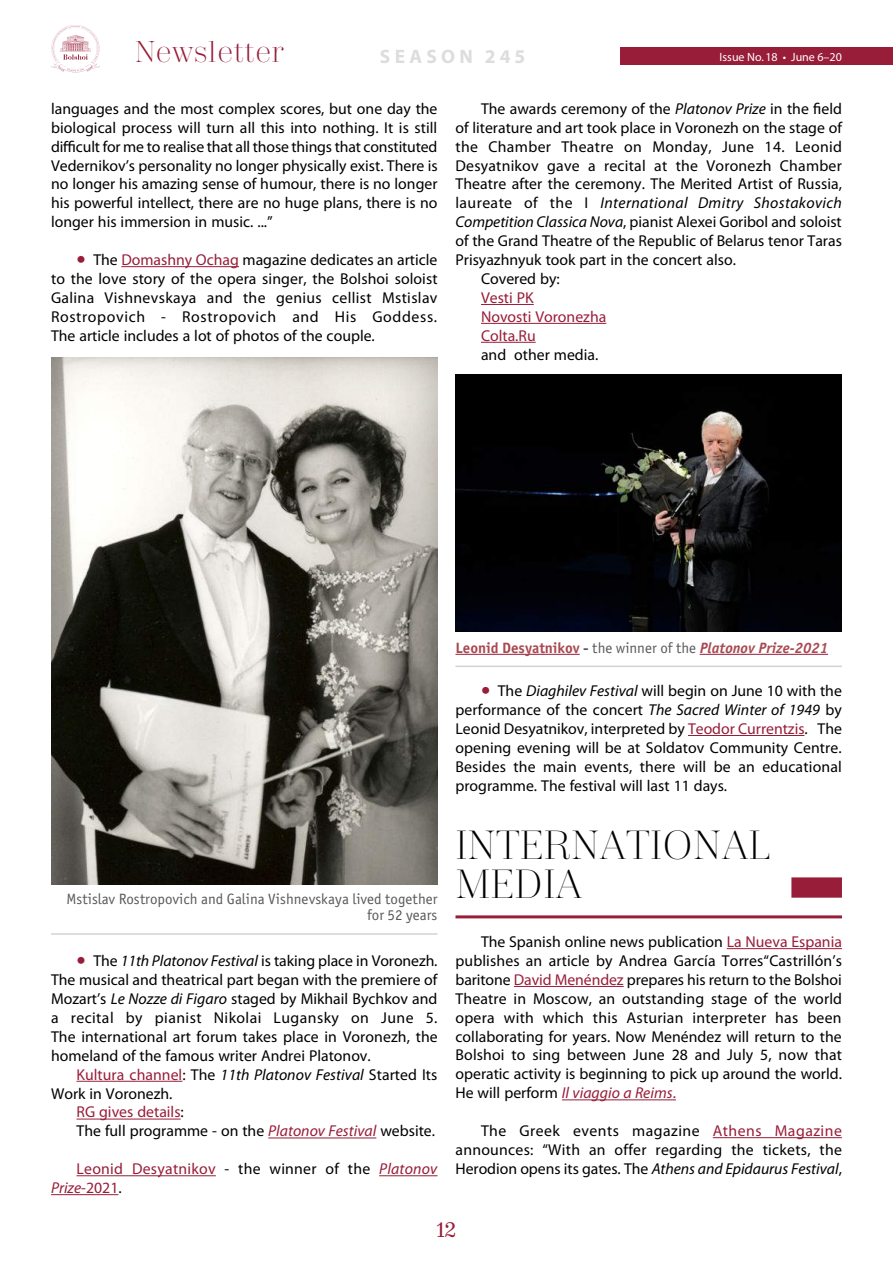
<style>
.page{position:relative;width:893px;height:1263px;background:#fff}
.page>*{position:absolute;margin:0;border:0;box-sizing:border-box;transform-origin:0 0}
.t1{font:300 40.5px/39px "Trivia Serif";color:#000}
.t2{font:300 30px "Trivia Serif";color:#981d39}
.t3{font:21px "Trivia Serif 10 Demo";color:#981d39}
.t4{font:700 19.5px "Myriad Pro";letter-spacing:.22em;color:#dcddde}
.t5{font:15.75px/18.9px "Myriad Pro";color:#000;text-align:justify}
.t6{font:15.75px/18.9px "Myriad Pro";color:#981d39}
.t7{font:italic 15.75px "Myriad Pro";letter-spacing:.005em;color:#000}
.t8{font:italic 15.75px "Myriad Pro";letter-spacing:.025em;color:#000}
.t9{font:15.75px "Myriad Pro";letter-spacing:.02em;color:#000}
.t10{font:15px/16.5px "Officina Sans Book ITC";color:#58595b;text-align:right}
.t11{font:italic 15px "Officina Sans Bold ITC";color:#a84a51}
.t12{font:12px "Myriad Pro";color:#fff}
.s1{font-size:33px;color:#981d39}
.s2{color:#981d39}
.s3{font-style:italic}
.s4{font-style:normal}
.s5{font-style:normal;color:#981d39}
.s6{color:#000}
.s7{font-style:italic;color:#981d39}
.s8{font-style:normal;color:#58595b}
.s9{font-family:"Officina Sans Book ITC";font-style:normal;color:#58595b}
</style>
<div class="page">
<svg style="left:51px;top:25px;width:49px;height:47px"></svg>
<div style="left:621px;top:48px;width:272px;height:17px;background:#981d39"></div>
<hr style="left:121px;top:266px;width:118px;height:1px;background:#981d39">
<hr style="left:481px;top:304px;width:53px;height:1px;background:#981d39">
<hr style="left:481px;top:323px;width:125px;height:1px;background:#981d39">
<hr style="left:481px;top:342px;width:55px;height:1px;background:#981d39">
<hr style="left:51px;top:933px;width:386px;height:2px;background:#d1d3d4">
<img style="left:51px;top:357px;width:386px;height:528px">
<hr style="left:77px;top:1081px;width:105px;height:1px;background:#981d39">
<hr style="left:77px;top:1119px;width:104px;height:1px;background:#981d39">
<hr style="left:268px;top:1137px;width:108px;height:1px;background:#981d39">
<hr style="left:77px;top:1175px;width:139px;height:1px;background:#981d39">
<hr style="left:379px;top:1175px;width:58px;height:1px;background:#981d39">
<hr style="left:51px;top:1194px;width:67px;height:1px;background:#981d39">
<img style="left:455px;top:374px;width:387px;height:257px">
<hr style="left:455px;top:665px;width:387px;height:2px;background:#d1d3d4">
<hr style="left:455px;top:654px;width:125px;height:1px;background:#981d39">
<hr style="left:700px;top:654px;width:128px;height:1px;background:#981d39">
<hr style="left:688px;top:735px;width:116px;height:1px;background:#981d39">
<div style="left:791px;top:877px;width:51px;height:21px;background:#981d39"></div>
<hr style="left:455px;top:915px;width:387px;height:3px;background:#981d39">
<hr style="left:727px;top:948px;width:115px;height:1px;background:#981d39">
<hr style="left:514px;top:986px;width:110px;height:1px;background:#981d39">
<hr style="left:562px;top:1099px;width:114px;height:1px;background:#981d39">
<hr style="left:713px;top:1137px;width:129px;height:1px;background:#981d39">
<h2 class="t2" style="left:135px;top:36px;width:150px">Newsletter</h2>
<p class="t4" style="left:380px;top:44px;width:147px">SEASON 245</p>
<p class="t12" style="left:720px;top:49px;width:124px">Issue No.18 • June 6–20</p>
<p class="t5" style="left:51px;top:99px;width:388px">languages and the most complex scores, but one day the biological process will turn all this into nothing. It is still difficult for me to realise that all those things that constituted Vedernikov’s personality no longer physically exist. There is no longer his amazing sense of humour, there is no longer his powerful intellect, there are no huge plans, there is no longer his immersion in music. ...”</p>
<p class="t5" style="left:51px;top:250px;width:388px;text-indent:26px"><span class="s1">•</span> The <span class="s2">Domashny Ochag</span> magazine dedicates an article to the love story of the opera singer, the Bolshoi soloist Galina Vishnevskaya and the genius cellist Mstislav Rostropovich - Rostropovich and His Goddess.<br>The article includes a lot of photos of the couple.</p>
<p class="t5" style="left:481px;top:99px;width:362px">The awards ceremony of the <span class="s3">Platonov Prize</span> in the field</p>
<p class="t5" style="left:455px;top:118px;width:388px">of literature and art took place in Voronezh on the stage of</p>
<p class="t9" style="left:455px;top:137px;width:388px">the Chamber Theatre on Monday, June 14. Leonid</p>
<p class="t5" style="left:455px;top:156px;width:388px">Desyatnikov gave a recital at the Voronezh Chamber</p>
<p class="t5" style="left:455px;top:174px;width:388px">Theatre after the ceremony. The Merited Artist of Russia,</p>
<p class="t8" style="left:455px;top:193px;width:388px"><span class="s4">laureate of the I</span> International Dmitry Shostakovich</p>
<p class="t5" style="left:455px;top:212px;width:388px"><span class="s3">Competition Classica Nova</span>, pianist Alexei Goribol and soloist</p>
<p class="t5" style="left:455px;top:231px;width:388px">of the Grand Theatre of the Republic of Belarus tenor Taras</p>
<p class="t5" style="left:455px;top:250px;width:282px">Prisyazhnyuk took part in the concert also.</p>
<p class="t5" style="left:481px;top:269px;width:80px">Covered by:</p>
<p class="t6" style="left:481px;top:288px;width:127px">Vesti PK<br>Novosti Voronezha<br>Colta.Ru</p>
<p class="t5" style="left:481px;top:345px;width:119px">and other media.</p>
<p class="t10" style="left:66px;top:891px;width:373px">Mstislav Rostropovich and Galina Vishnevskaya lived together for 52 years</p>
<p class="t5" style="left:51px;top:951px;width:388px;text-indent:26px"><span class="s1">•</span> The <span class="s3">11th Platonov Festival</span> is taking place in Voronezh.<br>The musical and theatrical part began with the premiere of Mozart’s <span class="s3">Le Nozze di Figaro</span> staged by Mikhail Bychkov and a recital by pianist Nikolai Lugansky on June 5.<br>The international art forum takes place in Voronezh, the homeland of the famous writer Andrei Platonov.</p>
<p class="t7" style="left:77px;top:1065px;width:362px"><span class="s5">Kultura channel</span><span class="s4">: The</span> 11th Platonov Festival <span class="s4">Started Its</span></p>
<p class="t5" style="left:51px;top:1083px;width:123px">Work in Voronezh.</p>
<p class="t6" style="left:77px;top:1102px;width:109px">RG gives details<span class="s6">:</span></p>
<p class="t5" style="left:77px;top:1121px;width:360px">The full programme - on the <span class="s7">Platonov Festival</span> website.</p>
<p class="t6" style="left:51px;top:1159px;width:388px;text-indent:26px">Leonid Desyatnikov <span class="s6">- the winner of the</span> <span class="s3">Platonov<br>Prize</span>-2021<span class="s6">.</span></p>
<p class="t11" style="left:455px;top:639px;width:374px"><span class="s4">Leonid Desyatnikov</span> <span class="s8">-</span> <span class="s9">the winner of the</span> Platonov Prize-2021</p>
<p class="t5" style="left:455px;top:681px;width:388px;text-indent:26px"><span class="s1">•</span> The <span class="s3">Diaghilev Festival</span> will begin on June 10 with the performance of the concert <span class="s3">The Sacred Winter of 1949</span> by Leonid Desyatnikov, interpreted by <span class="s2">Teodor Currentzis</span>. The opening evening will be at Soldatov Community Centre.<br>Besides the main events, there will be an educational programme. The festival will last 11 days.</p>
<h1 class="t1" style="left:455px;top:827px;width:316px">INTERNATIONAL<br>MEDIA</h1>
<p class="t5" style="left:455px;top:932px;width:388px;text-indent:26px">The Spanish online news publication <span class="s2">La Nueva Espania </span>publishes an article by Andrea García Torres“Castrillón’s baritone <span class="s2">David Menéndez</span> prepares his return to the Bolshoi Theatre in Moscow, an outstanding stage of the world opera with which this Asturian interpreter has been collaborating for years. Now Menéndez will return to the Bolshoi to sing between June 28 and July 5, now that operatic activity is beginning to pick up around the world.<br>He will perform <span class="s7">Il viaggio a Reims</span><span class="s2">.</span></p>
<p class="t5" style="left:455px;top:1121px;width:388px;text-indent:26px">The Greek events magazine <span class="s2">Athens Magazine </span>announces: “With an offer regarding the tickets, the Herodion opens its gates. The <span class="s3">Athens and Epidaurus Festival</span>,</p>
<h3 class="t3" style="left:437px;top:1217px;width:21px">12</h3>
</div>
